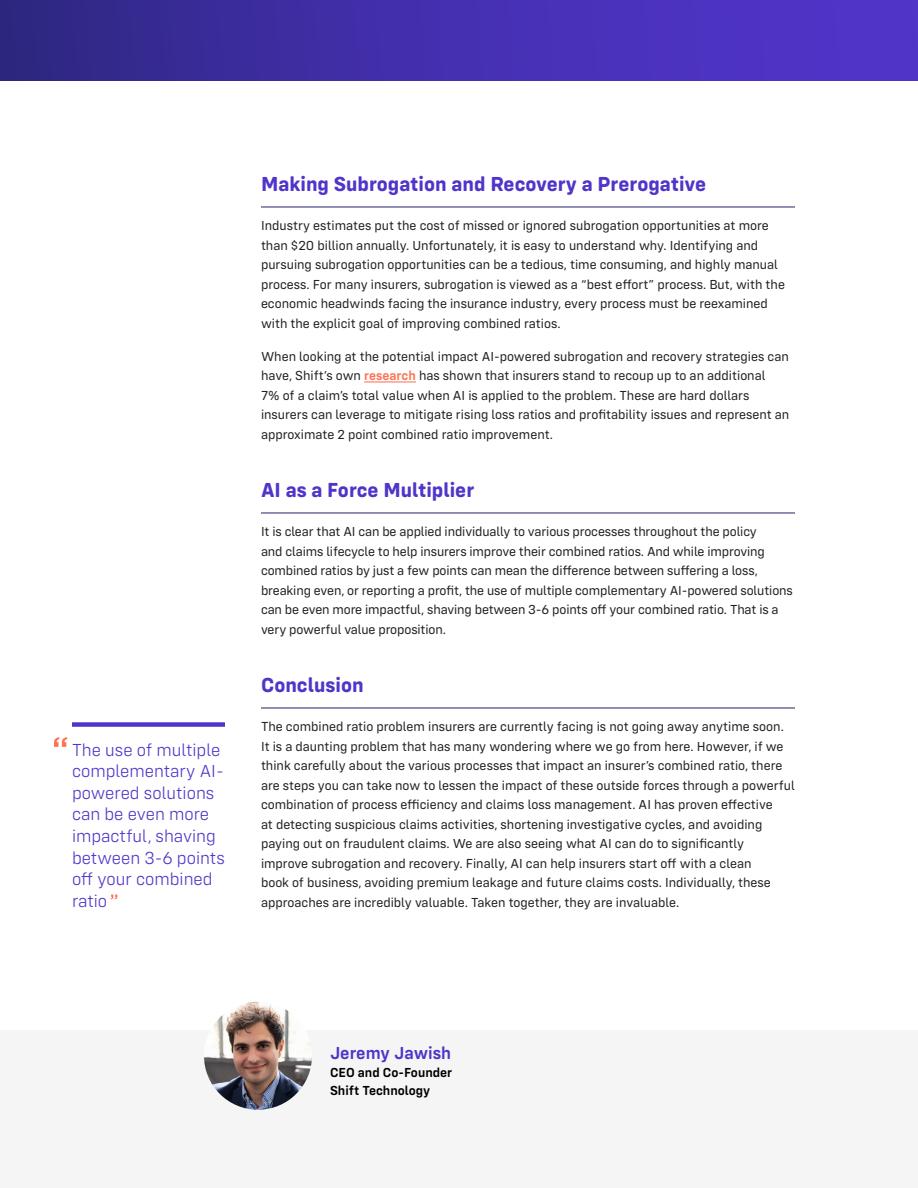
<style>
.page{position:relative;width:918px;height:1188px;background:#fff}
.page>*{position:absolute;margin:0;border:0;box-sizing:border-box;transform-origin:0 0}
.t1{font:700 21px "Config Rounded";color:#5134c9}
.t2{font:300 18px/21.6px "Config Rounded";color:#5134c9}
.t3{font:600 18px "Config Rounded";color:#5134c9}
.t4{font:13.5px/19.5px "Config Rounded";color:#212121}
.t5{font:600 13.5px/18px "Config Rounded";color:#000}
.s1{font-weight:600;color:#ff7353}
</style>
<div class="page">
<div style="left:0;top:0;width:918px;height:81px;background:linear-gradient(to right,#302886,#5536d2)"></div>
<hr style="left:261px;top:207px;width:534px;height:1px;background:#24246e">
<hr style="left:364px;top:381px;width:52px;height:1px;background:#ff7353">
<hr style="left:261px;top:513px;width:534px;height:1px;background:#24246e">
<hr style="left:261px;top:708px;width:534px;height:1px;background:#24246e">
<div style="left:0;top:1031px;width:918px;height:157px;background:#f5f5f5"></div>
<img style="left:204px;top:1002px;width:108px;height:108px;border-radius:54px">
<svg style="left:111px;top:895px;width:6px;height:4px"></svg>
<svg style="left:54px;top:737px;width:14px;height:10px"></svg>
<div style="left:72px;top:722px;width:153px;height:5px;background:#5134c9"></div>
<h2 class="t2" style="left:72px;top:739px;width:154px">The use of multiple complementary AI&shy;powered solutions can be even more impactful, shaving between 3-6 points off your combined ratio</h2>
<h1 class="t1" style="left:261px;top:171px;width:447px">Making Subrogation and Recovery a Prerogative</h1>
<p class="t4" style="left:261px;top:216px;width:526px">Industry estimates put the cost of missed or ignored subrogation opportunities at more than $20 billion annually. Unfortunately, it is easy to understand why. Identifying and pursuing subrogation opportunities can be a tedious, time consuming, and highly manual process. For many insurers, subrogation is viewed as a “best effort” process. But, with the economic headwinds facing the insurance industry, every process must be reexamined with the explicit goal of improving combined ratios.</p>
<p class="t4" style="left:261px;top:346px;width:530px">When looking at the potential impact AI-powered subrogation and recovery strategies can have, Shift’s own <span class="s1">research</span> has shown that insurers stand to recoup up to an additional<br>7% of a claim’s total value when AI is applied to the problem. These are hard dollars insurers can leverage to mitigate rising loss ratios and profitability issues and represent an approximate 2 point combined ratio improvement.</p>
<h1 class="t1" style="left:261px;top:477px;width:215px">AI as a Force Multiplier</h1>
<p class="t4" style="left:261px;top:522px;width:533px">It is clear that AI can be applied individually to various processes throughout the policy<br>and claims lifecycle to help insurers improve their combined ratios. And while improving combined ratios by just a few points can mean the difference between suffering a loss, breaking even, or reporting a profit, the use of multiple complementary AI-powered solutions can be even more impactful, shaving between 3-6 points off your combined ratio. That is a very powerful value proposition.</p>
<h1 class="t1" style="left:261px;top:672px;width:104px">Conclusion</h1>
<p class="t4" style="left:261px;top:717px;width:535px">The combined ratio problem insurers are currently facing is not going away anytime soon.<br>It is a daunting problem that has many wondering where we go from here. However, if we think carefully about the various processes that impact an insurer’s combined ratio, there are steps you can take now to lessen the impact of these outside forces through a powerful combination of process efficiency and claims loss management. AI has proven effective<br>at detecting suspicious claims activities, shortening investigative cycles, and avoiding paying out on fraudulent claims. We are also seeing what AI can do to significantly<br>improve subrogation and recovery. Finally, AI can help insurers start off with a clean<br>book of business, avoiding premium leakage and future claims costs. Individually, these approaches are incredibly valuable. Taken together, they are invaluable.</p>
<h2 class="t3" style="left:330px;top:1042px;width:123px">Jeremy Jawish</h2>
<p class="t5" style="left:330px;top:1064px;width:124px">CEO and Co-Founder<br>Shift Technology</p>
</div>
